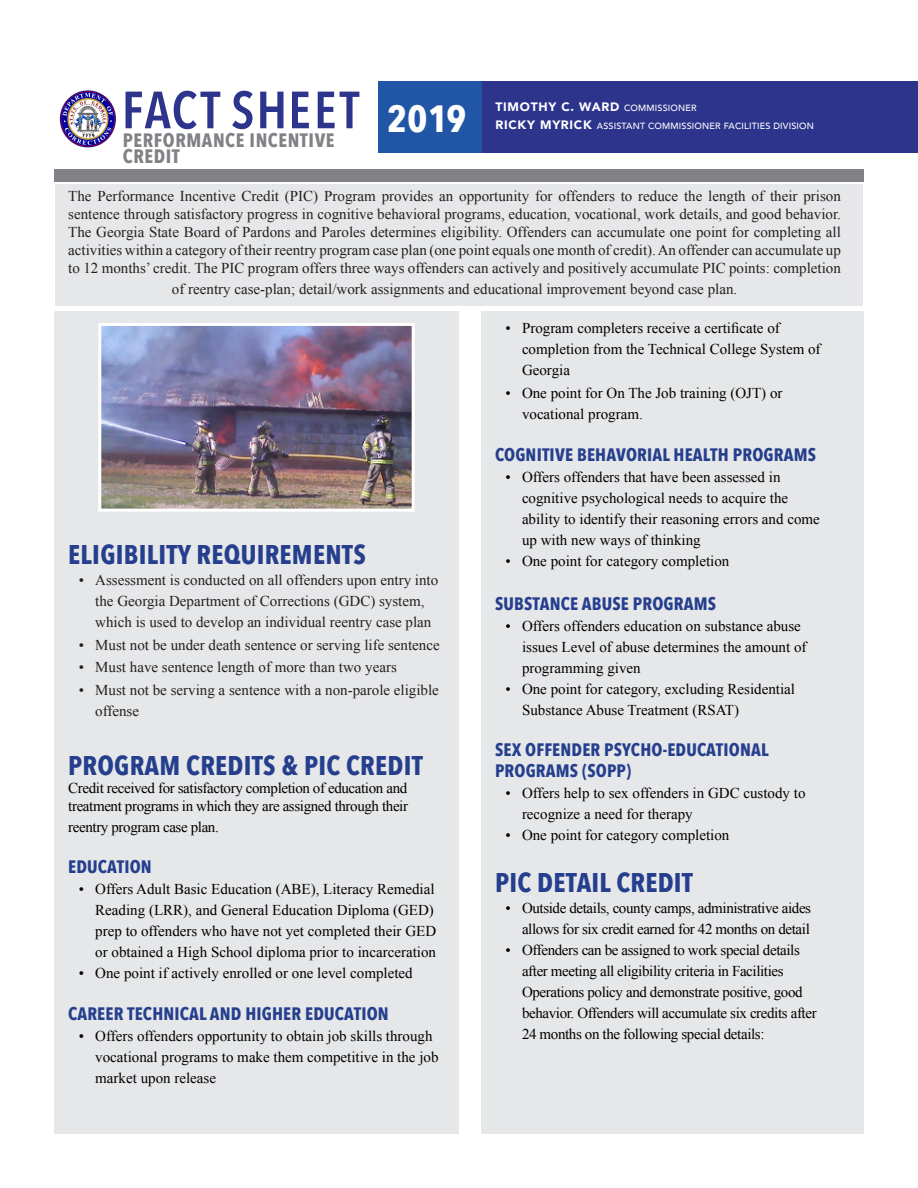
<style>
.page{position:relative;width:918px;height:1188px;background:#fff}
.page>*{position:absolute;margin:0;border:0;box-sizing:border-box;transform-origin:0 0}
.t1{font:600 51.75px "Avenir Next Condensed";letter-spacing:.04em;color:#2d348c}
.t2{font:700 37.8px "Avenir Next Condensed";color:#fff}
.t3{font:700 27px "Avenir Next Condensed";letter-spacing:.01em;color:#253f8e}
.t4{font:700 19.35px "Avenir Next Condensed";letter-spacing:.03em;color:#808285}
.t5{font:700 18px/21.6px "Avenir Next Condensed";letter-spacing:.01em;color:#253f8e}
.t6{font:15px/21px "Times New Roman";color:#000}
.t7{font:15px/18px "Times New Roman";color:#231f20}
.t8{font:15px/21px "Times New Roman";letter-spacing:-.025em;color:#000;text-align:right}
.t9{font:900 12.15px "Avenir";letter-spacing:.06em;color:#fff}
.t10{font:500 9px "Avenir";letter-spacing:.02em;color:#fff}
.s1{font-weight:500;font-size:9px}
.s2{font-weight:900;font-size:12.15px}
.s3{color:#231f20}
</style>
<div class="page">
<div style="left:54px;top:311px;width:405px;height:823px;background:#e6e7e9"></div>
<img style="left:59px;top:90px;width:57px;height:58px">
<div style="left:378px;top:82px;width:540px;height:71px;background:#2d348c"></div>
<div style="left:378px;top:82px;width:104px;height:71px;background:#2156a6"></div>
<div style="left:54px;top:169px;width:810px;height:13px;background:#808285"></div>
<div style="left:482px;top:311px;width:382px;height:823px;background:#e6e7e9"></div>
<div style="left:55px;top:185px;width:808px;height:121px;background:#e6e7e9"></div>
<img style="left:102px;top:327px;width:309px;height:181px">
<div style="left:98px;top:323px;width:317px;height:189px;border:3px solid #fff"></div>
<p class="t1" style="left:122px;top:65px;width:239px">FACT SHEET</p>
<p class="t9" style="left:496px;top:97px;width:203px">TIMOTHY C. WARD <span class="s1">COMMISSIONER</span></p>
<p class="t2" style="left:387px;top:96px;width:81px">2019</p>
<p class="t10" style="left:496px;top:118px;width:320px"><span class="s2">RICKY MYRICK</span> ASSISTANT COMMISSIONER FACILITIES DIVISION</p>
<p class="t4" style="left:123px;top:128px;width:213px">PERFORMANCE INCENTIVE</p>
<p class="t4" style="left:123px;top:145px;width:59px">CREDIT</p>
<p class="t7" style="left:68px;top:187px;width:774px;text-align:justify">The Performance Incentive Credit (PIC) Program provides an opportunity for offenders to reduce the length of their prison sentence through satisfactory progress in cognitive behavioral programs, education, vocational, work details, and good behavior.<br>The Georgia State Board of Pardons and Paroles determines eligibility. Offenders can accumulate one point for completing all activities within a category of their reentry program case plan (one point equals one month of credit). An offender can accumulate up to 12 months’ credit. The PIC program offers three ways offenders can actively and positively accumulate PIC points: completion</p>
<p class="t7" style="left:172px;top:280px;width:567px">of reentry case-plan; detail/work assignments and educational improvement beyond case plan.</p>
<p class="t6" style="left:522px;top:318px;width:300px;text-indent:-16px">• Program completers receive a certificate of completion from the Technical College System of<br>Georgia</p>
<p class="t6" style="left:522px;top:382px;width:262px;text-indent:-16px">• One point for On The Job training (OJT) or vocational program<span class="s3">.</span></p>
<p class="t5" style="left:495px;top:444px;width:323px">COGNITIVE BEHAVORIAL HEALTH PROGRAMS</p>
<p class="t6" style="left:522px;top:467px;width:299px;text-indent:-16px">• Offers offenders that have been assessed in cognitive psychological needs to acquire the ability to identify their reasoning errors and come up with new ways of thinking</p>
<p class="t6" style="left:506px;top:551px;width:225px">• One point for category completion</p>
<p class="t5" style="left:495px;top:592px;width:223px">SUBSTANCE ABUSE PROGRAMS</p>
<p class="t6" style="left:522px;top:615px;width:286px;text-indent:-16px">• Offers offenders education on substance abuse issues Level of abuse determines the amount of programming given</p>
<p class="t6" style="left:522px;top:678px;width:275px;text-indent:-16px">• One point for category, excluding Residential<br>Substance Abuse Treatment (RSAT)</p>
<p class="t5" style="left:495px;top:739px;width:275px">SEX OFFENDER PSYCHO-EDUCATIONAL<br>PROGRAMS (SOPP)</p>
<p class="t6" style="left:522px;top:783px;width:285px;text-indent:-16px">• Offers help to sex offenders in GDC custody to recognize a need for therapy</p>
<p class="t6" style="left:506px;top:825px;width:225px">• One point for category completion</p>
<p class="t3" style="left:495px;top:866px;width:200px">PIC DETAIL CREDIT</p>
<p class="t8" style="left:506px;top:898px;width:307px">• Outside details, county camps, administrative aides allows for six credit earned for 42 months on detail</p>
<p class="t8" style="left:522px;top:940px;width:296px;text-align:left;text-indent:-16px">• Offenders can be assigned to work special details after meeting all eligibility criteria in Facilities Operations policy and demonstrate positive, good behavior. Offenders will accumulate six credits after 24 months on the following special details:</p>
<p class="t3" style="left:68px;top:538px;width:299px">ELIGIBILITY REQUIREMENTS</p>
<p class="t7" style="left:95px;top:569px;width:345px;line-height:21px;text-indent:-16px">• Assessment is conducted on all offenders upon entry into the Georgia Department of Corrections (GDC) system, which is used to develop an individual reentry case plan</p>
<p class="t7" style="left:79px;top:635px;width:363px">• Must not be under death sentence or serving life sentence</p>
<p class="t7" style="left:79px;top:658px;width:320px">• Must have sentence length of more than two years</p>
<p class="t7" style="left:95px;top:679px;width:345px;line-height:21px;text-indent:-16px">• Must not be serving a sentence with a non-parole eligible offense</p>
<p class="t3" style="left:68px;top:749px;width:356px">PROGRAM CREDITS &amp; PIC CREDIT</p>
<p class="t8" style="left:68px;top:777px;width:341px">Credit received for satisfactory completion of education and</p>
<p class="t8" style="left:68px;top:795px;width:341px">treatment programs in which they are assigned through their</p>
<p class="t8" style="left:68px;top:816px;width:152px">reentry program case plan.</p>
<p class="t5" style="left:68px;top:855px;width:85px">EDUCATION</p>
<p class="t6" style="left:95px;top:878px;width:342px;text-indent:-16px">• Offers Adult Basic Education (ABE), Literacy Remedial Reading (LRR), and General Education Diploma (GED) prep to offenders who have not yet completed their GED or obtained a High School diploma prior to incarceration</p>
<p class="t6" style="left:79px;top:962px;width:335px">• One point if actively enrolled or one level completed</p>
<p class="t5" style="left:68px;top:1003px;width:322px">CAREER TECHNICAL AND HIGHER EDUCATION</p>
<p class="t6" style="left:95px;top:1026px;width:345px;text-indent:-16px">• Offers offenders opportunity to obtain job skills through vocational programs to make them competitive in the job market upon release</p>
</div>
